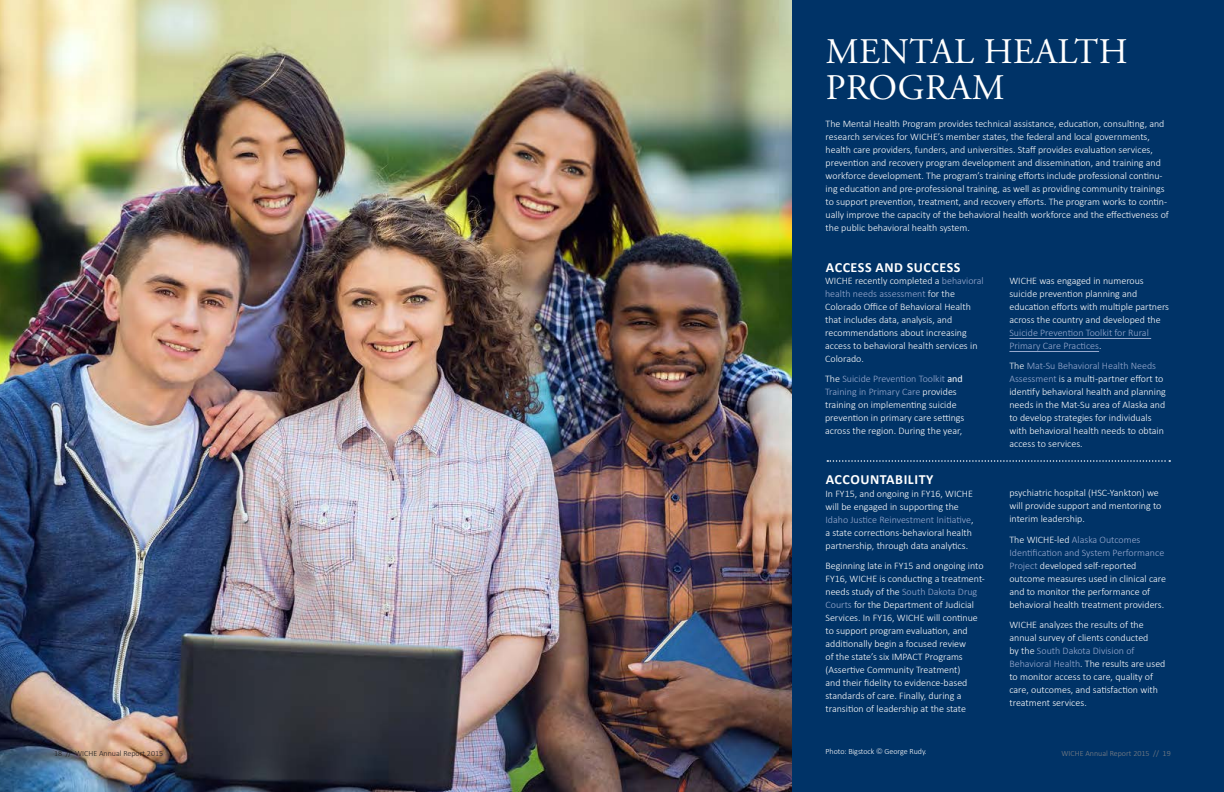
<style>
.page{position:relative;width:1224px;height:792px;background:#fff}
.page>*{position:absolute;margin:0;border:0;box-sizing:border-box;transform-origin:0 0}
.t1{font:36px/36px "Adobe Garamond Pro";letter-spacing:.015em;color:#fff}
.head2{font:700 14px "Calibri";letter-spacing:.04em;color:#fff}
.body_text{font:300 10px/13px "Calibri";color:#fff}
.t2{font:300 8px "Calibri";letter-spacing:-.005em;color:#fff}
.t3{font:300 8px "Calibri";color:#231f20}
.t4{font:300 8px "Calibri";color:#808285}
.s1{color:#9aabd0}
.s2{font-weight:400}
.s3{font-family:"Humanist 777 BT Light B";font-weight:400}
</style>
<div class="page">
<img style="left:0;top:0;width:792px;height:792px">
<div style="left:792px;top:0;width:432px;height:792px;background:#003367"></div>
<hr style="left:1009px;top:338px;width:142px;height:1px;background:#9aabd0">
<hr style="left:1009px;top:351px;width:90px;height:1px;background:#9aabd0">
<svg style="left:827px;top:460px;width:343px;height:2px"></svg>
<p class="t1" style="left:826px;top:34px;width:303px">MENTAL HEALTH<br>PROGRAM</p>
<p class="body_text" style="left:826px;top:117px;width:345px">The Mental Health Program provides technical assistance, education, consulting, and research services for WICHE’s member states, the federal and local governments, health care providers, funders, and universities. Staff provides evaluation services, prevention and recovery program development and dissemination, and training and workforce development. The program’s training efforts include professional continu&shy;ing education and pre-professional training, as well as providing community trainings to support prevention, treatment, and recovery efforts. The program works to contin&shy;ually improve the capacity of the behavioral health workforce and the effectiveness of the public behavioral health system.</p>
<p class="head2" style="left:826px;top:258px;width:136px">ACCESS AND SUCCESS</p>
<p class="body_text" style="left:825px;top:274px;width:160px">WICHE recently completed a <span class="s1">behavioral health needs assessment</span> for the<br>Colorado Office of Behavioral Health that includes data, analysis, and recommendations about increasing access to behavioral health services in<br>Colorado.</p>
<p class="body_text" style="left:825px;top:372px;width:141px">The <span class="s1">Suicide Prevention Toolkit</span> <span class="s2">and </span><span class="s1">Training in Primary Care</span> provides training on implementing suicide prevention in primary care settings across the region. During the year,</p>
<p class="head2" style="left:826px;top:470px;width:109px">ACCOUNTABILITY</p>
<p class="body_text" style="left:825px;top:487px;width:149px">In FY15, and ongoing in FY16, WICHE will be engaged in supporting the <span class="s1">Idaho Justice Reinvestment Initiative</span>, a state corrections-behavioral health partnership, through data analytics.</p>
<p class="body_text" style="left:825px;top:559px;width:161px">Beginning late in FY15 and ongoing into FY16, WICHE is conducting a treatment&shy;needs study of the <span class="s1">South Dakota Drug Courts</span> for the Department of Judicial Services. In FY16, WICHE will continue to support program evaluation, and additionally begin a focused review<br>of the state’s six IMPACT Programs (Assertive Community Treatment)<br>and their fidelity to evidence-based standards of care. Finally, during a transition of leadership at the state</p>
<p class="body_text" style="left:1009px;top:274px;width:161px">WICHE was engaged in numerous suicide prevention planning and education efforts with multiple partners across the country and developed the <span class="s1">Suicide Prevention Toolkit for Rural Primary Care Practices</span>.</p>
<p class="body_text" style="left:1009px;top:359px;width:158px">The <span class="s1">Mat-Su Behavioral Health Needs Assessment</span> is a multi-partner effort to identify behavioral health and planning needs in the Mat-Su area of Alaska and to develop strategies for individuals with behavioral health needs to obtain access to services.</p>
<p class="body_text" style="left:1009px;top:486px;width:154px">psychiatric hospital (HSC-Yankton) we will provide support and mentoring to interim leadership.</p>
<p class="body_text" style="left:1009px;top:533px;width:158px">The WICHE-led <span class="s1">Alaska Outcomes Identification and System Performance Project</span> developed self-reported outcome measures used in clinical care and to monitor the performance of behavioral health treatment providers.</p>
<p class="body_text" style="left:1009px;top:618px;width:158px">WICHE analyzes the results of the annual survey of clients conducted<br>by the <span class="s1">South Dakota Division of Behavioral Health</span>. The results are used to monitor access to care, quality of care, outcomes, and satisfaction with treatment services.</p>
<p class="t2" style="left:826px;top:747px;width:103px">Photo: Bigstock <span class="s3">©</span> George Rudy.</p>
<p class="t3" style="left:54px;top:749px;width:111px">18 // WICHE Annual Report 2015</p>
<p class="t4" style="left:1062px;top:749px;width:111px">WICHE Annual Report 2015 // 19</p>
</div>
